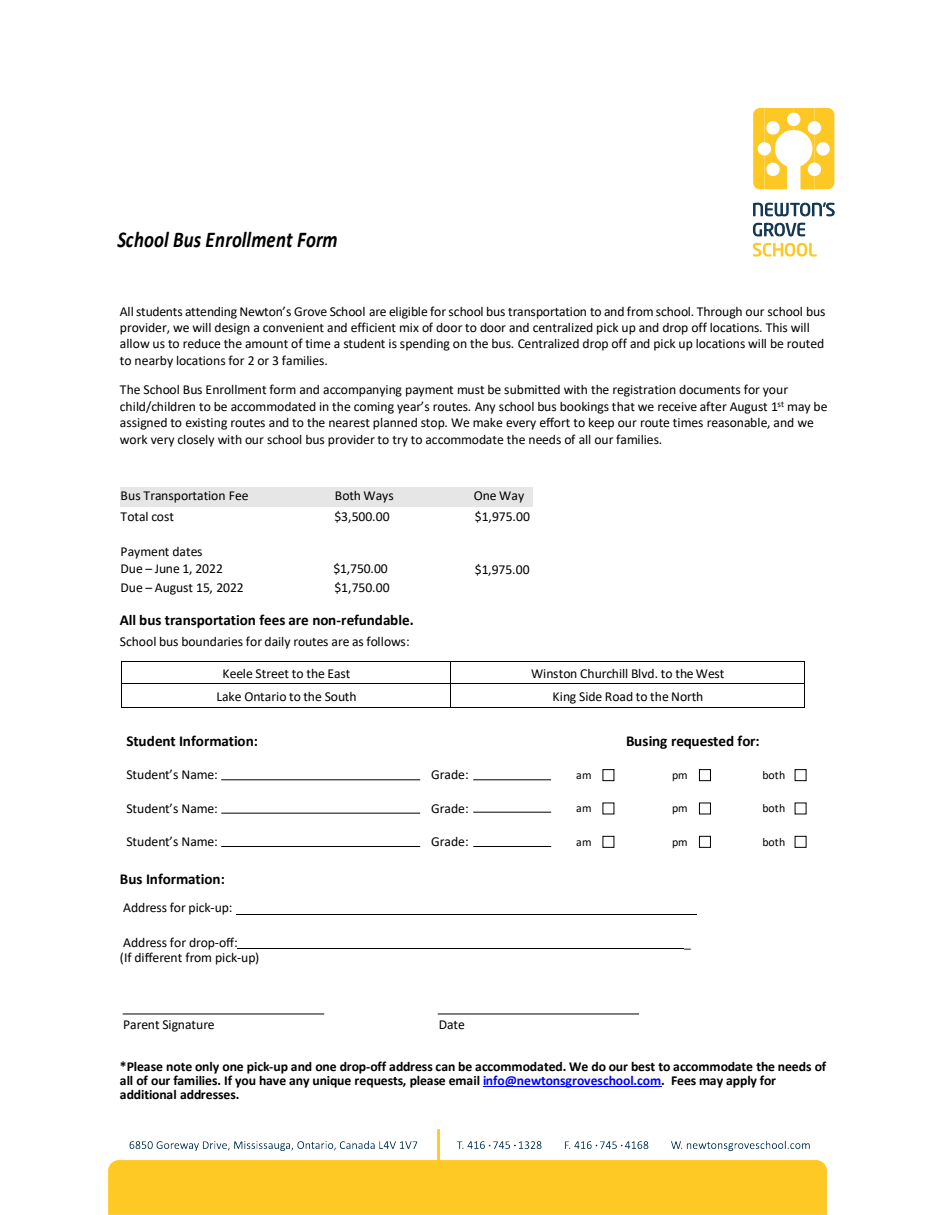
<style>
.page{position:relative;width:945px;height:1215px;background:#fff}
.page>*{position:absolute;margin:0;border:0;box-sizing:border-box;transform-origin:0 0}
.t1{font:italic 700 22.65px "Calibri";letter-spacing:.01em;color:#000;scale:.83 1}
.t2{font:700 15.15px "Calibri";letter-spacing:-.005em;color:#000}
.t3{font:13.65px/16.5px "Calibri";color:#000}
.t4{font:700 13.65px/14.1px "Calibri";letter-spacing:-.01em;color:#000}
.t5{font:11.85px "Calibri";letter-spacing:-.01em;color:#000}
.s1{color:#00f}
</style>
<div class="page">
<img style="left:108px;top:1130px;width:718px;height:85px">
<div style="left:120px;top:487px;width:158px;height:19px;background:#e7e6e6"></div>
<div style="left:278px;top:487px;width:160px;height:19px;background:#e7e6e6"></div>
<div style="left:438px;top:487px;width:95px;height:19px;background:#e7e6e6"></div>
<hr style="left:122px;top:661px;width:328px;height:1px;background:#000">
<hr style="left:451px;top:661px;width:353px;height:1px;background:#000">
<hr style="left:122px;top:684px;width:328px;height:1px;background:#000">
<hr style="left:451px;top:684px;width:353px;height:1px;background:#000">
<svg style="left:121px;top:661px;width:1px;height:47px"></svg>
<hr style="left:122px;top:707px;width:328px;height:1px;background:#000">
<svg style="left:450px;top:661px;width:1px;height:47px"></svg>
<hr style="left:451px;top:707px;width:353px;height:1px;background:#000">
<svg style="left:804px;top:661px;width:1px;height:47px"></svg>
<hr style="left:236px;top:914px;width:460px;height:1px;background:#000">
<hr style="left:237px;top:949px;width:447px;height:1px;background:#000">
<hr style="left:483px;top:1086px;width:178px;height:1px;background:#00f">
<svg style="left:753px;top:108px;width:81px;height:81px"></svg>
<svg style="left:753px;top:243px;width:64px;height:14px"></svg>
<svg style="left:753px;top:223px;width:52px;height:13px"></svg>
<svg style="left:753px;top:202px;width:82px;height:14px"></svg>
<hr style="left:123px;top:1013px;width:201px;height:1px;background:#000">
<hr style="left:438px;top:1013px;width:201px;height:1px;background:#000">
<div style="left:603px;top:769px;width:11px;height:12px;border:1px solid #000"></div>
<div style="left:699px;top:769px;width:12px;height:12px;border:1px solid #000"></div>
<div style="left:795px;top:769px;width:11px;height:12px;border:1px solid #000"></div>
<hr style="left:221px;top:779px;width:199px;height:1px;background:#000">
<hr style="left:473px;top:779px;width:78px;height:1px;background:#000">
<div style="left:699px;top:803px;width:12px;height:11px;border:1px solid #000"></div>
<hr style="left:221px;top:813px;width:199px;height:1px;background:#000">
<hr style="left:473px;top:812px;width:78px;height:1px;background:#000">
<div style="left:603px;top:836px;width:11px;height:12px;border:1px solid #000"></div>
<div style="left:699px;top:836px;width:12px;height:12px;border:1px solid #000"></div>
<div style="left:795px;top:836px;width:11px;height:12px;border:1px solid #000"></div>
<hr style="left:221px;top:846px;width:199px;height:1px;background:#000">
<hr style="left:473px;top:846px;width:78px;height:1px;background:#000">
<h1 class="t1" style="left:117px;top:225px;width:267px">School Bus Enrollment Form</h1>
<p class="t3" style="left:120px;top:303px;width:707px">All students attending Newton’s Grove School are eligible for school bus transportation to and fromschool. Through our school bus provider, we will design a convenient and efficient mix of door to door and centralized pick up and drop off locations. This will allow us to reduce the amount of time a student is spending on the bus. Centralized drop off and pick up locations will be routed to nearby locations for 2 or 3 families.</p>
<p class="t3" style="left:120px;top:381px;width:709px">The School Bus Enrollment form and accompanying payment must be submitted with the registration documents for your child/children to be accommodated in the coming year’s routes. Any school bus bookings that we receive after August 1<sup>st</sup> may be assigned to existing routes and to the nearest planned stop. We make every effort to keep our route times reasonable, and we work very closely with our school bus provider to try to accommodate the needs of all our families.</p>
<p class="t3" style="left:121px;top:487px;width:130px">Bus Transportation Fee</p>
<p class="t3" style="left:335px;top:487px;width:60px">Both Ways</p>
<p class="t3" style="left:474px;top:487px;width:52px">One Way</p>
<p class="t3" style="left:121px;top:508px;width:55px">Total cost</p>
<p class="t3" style="left:334px;top:508px;width:57px">$3,500.00</p>
<p class="t3" style="left:475px;top:508px;width:57px">$1,975.00</p>
<p class="t3" style="left:121px;top:543px;width:104px;line-height:17px">Payment dates<br>Due – June 1, 2022</p>
<p class="t3" style="left:333px;top:560px;width:56px">$1,750.00</p>
<p class="t3" style="left:475px;top:561px;width:56px">$1,975.00</p>
<p class="t3" style="left:121px;top:579px;width:125px">Due – August 15, 2022</p>
<p class="t3" style="left:334px;top:579px;width:57px">$1,750.00</p>
<p class="t2" style="left:120px;top:611px;width:295px">All bus transportation fees are non-refundable.</p>
<p class="t3" style="left:120px;top:633px;width:291px">School bus boundaries for daily routes are as follows:</p>
<p class="t3" style="left:222px;top:665px;width:130px">Keele Street to the East</p>
<p class="t3" style="left:531px;top:665px;width:195px">Winston Churchill Blvd. to the West</p>
<p class="t3" style="left:216px;top:688px;width:142px">Lake Ontario to the South</p>
<p class="t3" style="left:553px;top:688px;width:152px">King Side Road to theNorth</p>
<p class="t2" style="left:126px;top:731px;width:133px">Student Information:</p>
<p class="t2" style="left:626px;top:731px;width:135px">Busing requested for:</p>
<p class="t3" style="left:126px;top:766px;width:93px">Student’s Name:</p>
<p class="t3" style="left:431px;top:766px;width:39px">Grade:</p>
<p class="t5" style="left:576px;top:767px;width:17px">am</p>
<p class="t5" style="left:672px;top:767px;width:17px">pm</p>
<p class="t5" style="left:762px;top:767px;width:24px">both</p>
<p class="t3" style="left:126px;top:800px;width:93px">Student’s Name:</p>
<p class="t3" style="left:431px;top:800px;width:39px">Grade:</p>
<p class="t5" style="left:576px;top:801px;width:17px">am</p>
<p class="t5" style="left:672px;top:801px;width:17px">pm</p>
<p class="t5" style="left:762px;top:801px;width:24px">both</p>
<p class="t3" style="left:126px;top:833px;width:93px">Student’s Name:</p>
<p class="t3" style="left:431px;top:833px;width:39px">Grade:</p>
<p class="t5" style="left:576px;top:834px;width:17px">am</p>
<p class="t5" style="left:672px;top:834px;width:17px">pm</p>
<p class="t5" style="left:762px;top:834px;width:24px">both</p>
<p class="t2" style="left:120px;top:869px;width:106px">Bus Information:</p>
<p class="t3" style="left:123px;top:899px;width:111px">Address for pick-up:</p>
<p class="t3" style="left:123px;top:934px;width:116px">Address for drop-off:</p>
<p class="t3" style="left:684px;top:934px;width:8px">_</p>
<p class="t3" style="left:120px;top:949px;width:141px">(If different from pick-up)</p>
<p class="t3" style="left:123px;top:1016px;width:93px">Parent Signature</p>
<p class="t3" style="left:439px;top:1016px;width:28px">Date</p>
<p class="t4" style="left:120px;top:1059px;width:708px">*Please note only one pick-up and one drop-off address can be accommodated. We do our best to accommodate the needs of all of our families. If you have any unique requests, please email <span class="s1">info@newtonsgroveschool.com</span>. Fees may apply for additional addresses.</p>
</div>
